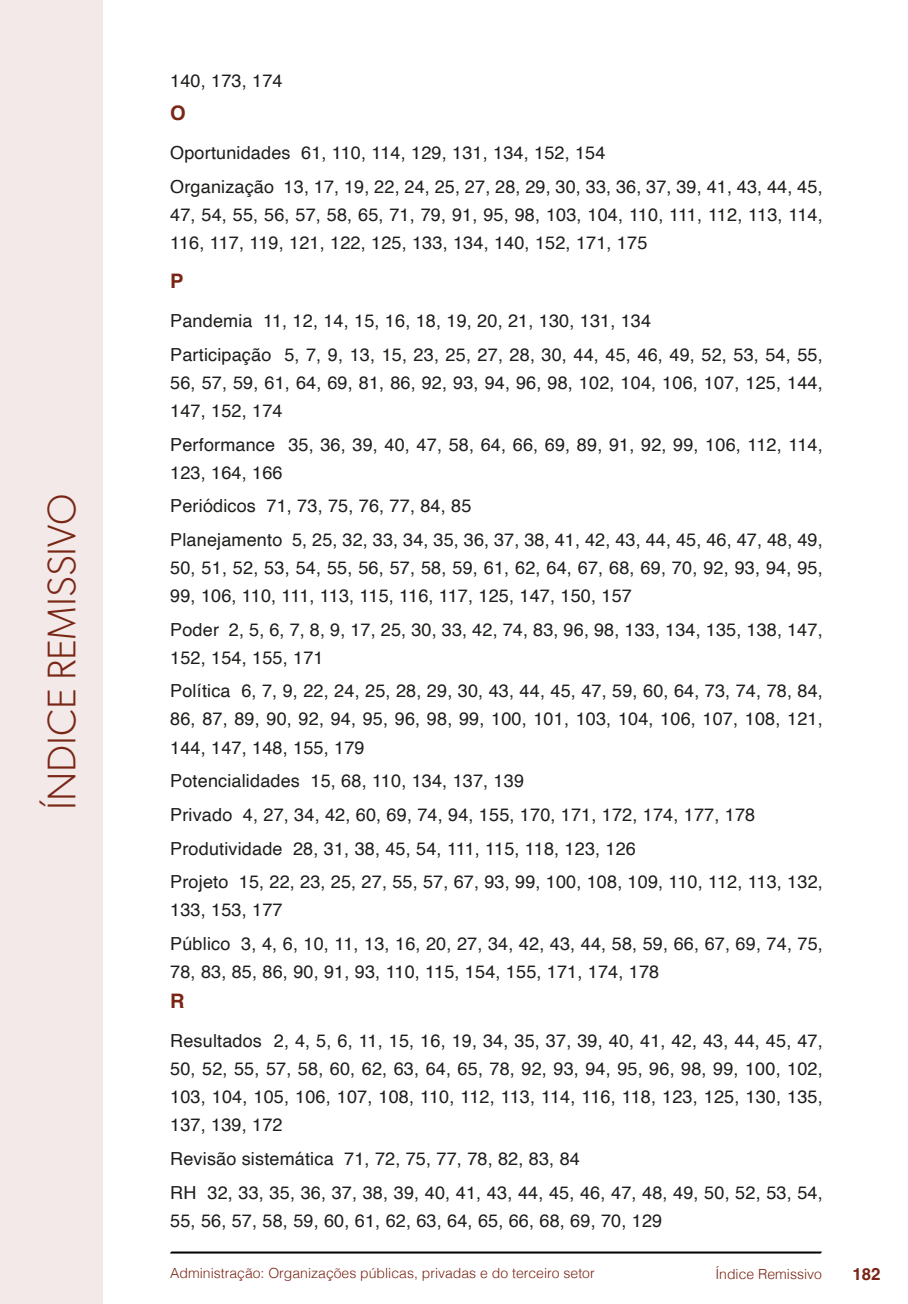
<style>
.page{position:relative;width:908px;height:1304px;background:#fff}
.page>*{position:absolute;margin:0;border:0;box-sizing:border-box;transform-origin:0 0}
.t1{font:300 40px "Gibson";color:#7a2616}
.t2{font:700 20px "Helvetica";color:#7a2616}
.t3{font:18px/28px "Helvetica";letter-spacing:.01em;color:#1d1d1b}
.t4{font:700 16.8px "Helvetica";color:#7a2616}
.t5{font:300 14px "Helvetica";color:#7a2616}
</style>
<div class="page">
<svg style="left:170px;top:1251px;width:651px;height:3px;background:#515151"></svg>
<div style="left:0;top:0;width:103px;height:1304px;background:#f2e9e8"></div>
<h1 class="t1" style="left:37px;top:810px;width:317px;rotate:-90deg">ÍNDICE REMISSIVO</h1>
<p class="t3" style="left:170px;top:67px;width:114px">140, 173, 174</p>
<p class="t2" style="left:170px;top:101px;width:17px">O</p>
<p class="t3" style="left:170px;top:137px;width:653px;line-height:33.6px">Oportunidades 61, 110, 114, 129, 131, 134, 152, 154<br>Organização 13, 17, 19, 22, 24, 25, 27, 28, 29, 30, 33, 36, 37, 39, 41, 43, 44, 45,</p>
<p class="t3" style="left:170px;top:201px;width:653px">47, 54, 55, 56, 57, 58, 65, 71, 79, 91, 95, 98, 103, 104, 110, 111, 112, 113, 114,<br>116, 117, 119, 121, 122, 125, 133, 134, 140, 152, 171, 175</p>
<p class="t2" style="left:170px;top:269px;width:15px">P</p>
<p class="t3" style="left:170px;top:305px;width:653px;line-height:33.6px">Pandemia 11, 12, 14, 15, 16, 18, 19, 20, 21, 130, 131, 134<br>Participação 5, 7, 9, 13, 15, 23, 25, 27, 28, 30, 44, 45, 46, 49, 52, 53, 54, 55,</p>
<p class="t3" style="left:170px;top:369px;width:653px">56, 57, 59, 61, 64, 69, 81, 86, 92, 93, 94, 96, 98, 102, 104, 106, 107, 125, 144,<br>147, 152, 174</p>
<p class="t3" style="left:170px;top:431px;width:653px">Performance 35, 36, 39, 40, 47, 58, 64, 66, 69, 89, 91, 92, 99, 106, 112, 114,<br>123, 164, 166</p>
<p class="t3" style="left:170px;top:490px;width:653px;line-height:33.6px">Periódicos 71, 73, 75, 76, 77, 84, 85<br>Planejamento 5, 25, 32, 33, 34, 35, 36, 37, 38, 41, 42, 43, 44, 45, 46, 47, 48, 49,</p>
<p class="t3" style="left:170px;top:554px;width:653px">50, 51, 52, 53, 54, 55, 56, 57, 58, 59, 61, 62, 64, 67, 68, 69, 70, 92, 93, 94, 95,<br>99, 106, 110, 111, 113, 115, 116, 117, 125, 147, 150, 157</p>
<p class="t3" style="left:170px;top:616px;width:653px">Poder 2, 5, 6, 7, 8, 9, 17, 25, 30, 33, 42, 74, 83, 96, 98, 133, 134, 135, 138, 147,<br>152, 154, 155, 171</p>
<p class="t3" style="left:170px;top:678px;width:654px;text-align:justify">Política 6, 7, 9, 22, 24, 25, 28, 29, 30, 43, 44, 45, 47, 59, 60, 64, 73, 74, 78, 84, 86, 87, 89, 90, 92, 94, 95, 96, 98, 99, 100, 101, 103, 104, 106, 107, 108, 121, 144, 147, 148, 155, 179</p>
<p class="t3" style="left:170px;top:765px;width:653px;line-height:33.6px">Potencialidades 15, 68, 110, 134, 137, 139<br>Privado 4, 27, 34, 42, 60, 69, 74, 94, 155, 170, 171, 172, 174, 177, 178<br>Produtividade 28, 31, 38, 45, 54, 111, 115, 118, 123, 126<br>Projeto 15, 22, 23, 25, 27, 55, 57, 67, 93, 99, 100, 108, 109, 110, 112, 113, 132,</p>
<p class="t3" style="left:170px;top:894px;width:654px;line-height:33.6px">133, 153, 177<br>Público 3, 4, 6, 10, 11, 13, 16, 20, 27, 34, 42, 43, 44, 58, 59, 66, 67, 69, 74, 75,</p>
<p class="t3" style="left:170px;top:958px;width:490px">78, 83, 85, 86, 90, 91, 93, 110, 115, 154, 155, 171, 174, 178</p>
<p class="t2" style="left:170px;top:989px;width:16px">R</p>
<p class="t3" style="left:170px;top:1028px;width:653px;text-align:justify">Resultados 2, 4, 5, 6, 11, 15, 16, 19, 34, 35, 37, 39, 40, 41, 42, 43, 44, 45, 47, 50, 52, 55, 57, 58, 60, 62, 63, 64, 65, 78, 92, 93, 94, 95, 96, 98, 99, 100, 102, 103, 104, 105, 106, 107, 108, 110, 112, 113, 114, 116, 118, 123, 125, 130, 135, 137, 139, 172</p>
<p class="t3" style="left:170px;top:1142px;width:653px;line-height:33.6px">Revisão sistemática 71, 72, 75, 77, 78, 82, 83, 84<br>RH 32, 33, 35, 36, 37, 38, 39, 40, 41, 43, 44, 45, 46, 47, 48, 49, 50, 52, 53, 54,</p>
<p class="t3" style="left:170px;top:1207px;width:493px">55, 56, 57, 58, 59, 60, 61, 62, 63, 64, 65, 66, 68, 69, 70, 129</p>
<p class="t5" style="left:170px;top:1261px;width:426px">Administração: Organizações públicas, privadas e do terceiro setor</p>
<p class="t5" style="left:715px;top:1262px;width:108px">Índice Remissivo</p>
<p class="t4" style="left:851px;top:1264px;width:30px">182</p>
</div>
